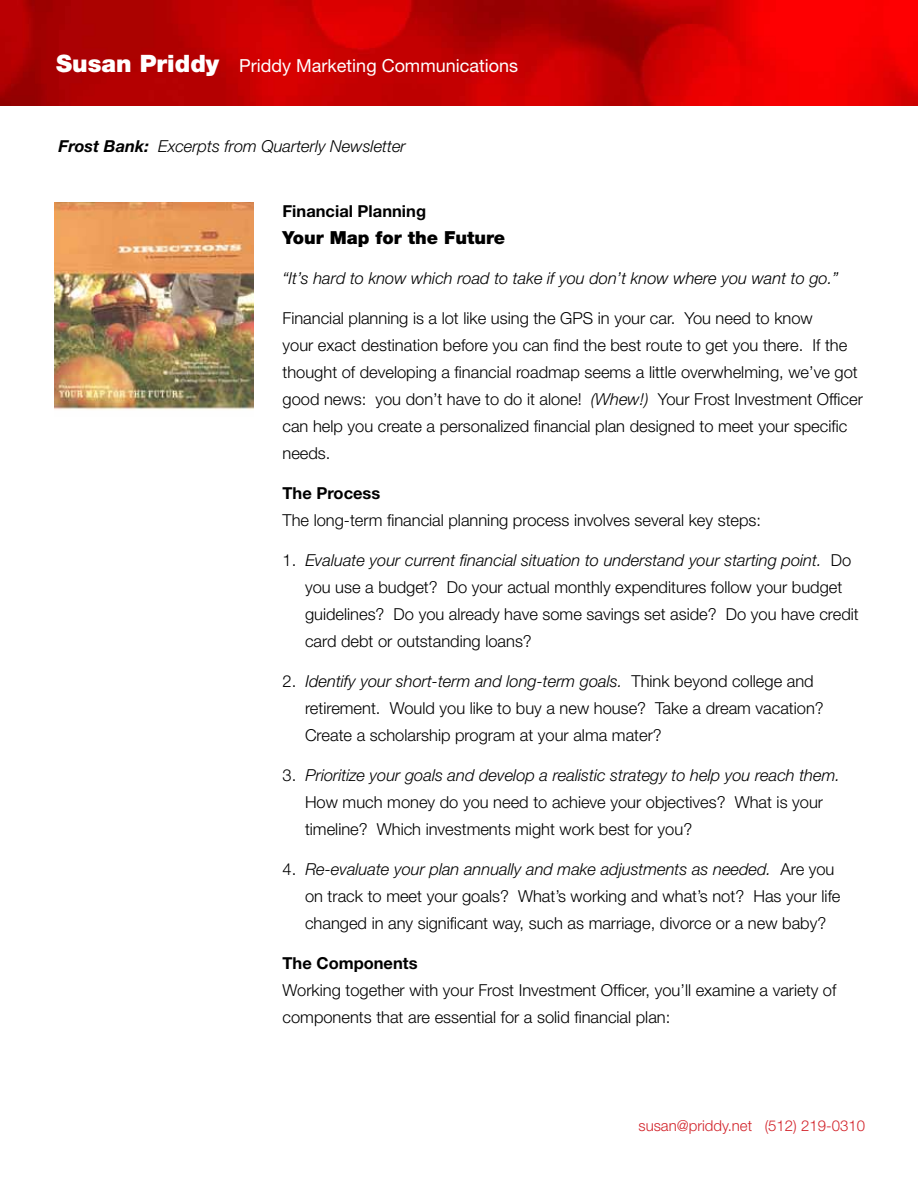
<style>
.page{position:relative;width:918px;height:1188px;background:#fff}
.page>*{position:absolute;margin:0;border:0;box-sizing:border-box;transform-origin:0 0}
.t1{font:18px "Helvetica Neue";color:#fff}
.t2{font:900 18px "Helvetica Neue";color:#000}
.t3{font:300 16.5px/27px "Helvetica Neue";color:#000}
.t4{font:italic 300 16.5px "Helvetica Neue";color:#000}
.t5{font:700 16.5px "Helvetica Neue";color:#000}
.t6{font:300 15px "Helvetica Neue";color:#d2232a}
.s1{font-weight:900;font-size:24px}
.s2{font-weight:700}
.s3{font-style:italic}
</style>
<div class="page">
<img style="left:0;top:0;width:918px;height:106px">
<img style="left:54px;top:202px;width:200px;height:208px">
<p class="t1" style="left:56px;top:55px;width:463px"><span class="s1">Susan Priddy</span> Priddy Marketing Communications</p>
<p class="t4" style="left:59px;top:136px;width:349px"><span class="s2">Frost Bank:</span> Excerpts from Quarterly Newsletter</p>
<p class="t5" style="left:283px;top:201px;width:145px">Financial Planning</p>
<p class="t2" style="left:283px;top:227px;width:224px">Your Map for the Future</p>
<p class="t4" style="left:283px;top:268px;width:557px">“It’s hard to know which road to take if you don’t know where you want to go.”</p>
<p class="t3" style="left:283px;top:304px;width:582px">Financial planning is a lot like using the GPS in your car. You need to know<br>your exact destination before you can find the best route to get you there. If the thought of developing a financial roadmap seems a little overwhelming, we’ve got good news: you don’t have to do it alone! <span class="s3">(Whew!)</span> Your Frost Investment Officer can help you create a personalized financial plan designed to meet your specific needs.</p>
<p class="t5" style="left:283px;top:483px;width:99px">The Process</p>
<p class="t3" style="left:283px;top:506px;width:480px">The long-term financial planning process involves several key steps:</p>
<p class="t3" style="left:305px;top:546px;width:555px;text-indent:-23px">1. <span class="s3">Evaluate your current financial situation to understand your starting point.</span> Do you use a budget? Do your actual monthly expenditures follow your budget guidelines? Do you already have some savings set aside? Do you have credit card debt or outstanding loans?</p>
<p class="t3" style="left:305px;top:667px;width:520px;text-indent:-23px">2. <span class="s3">Identify your short-term and long-term goals.</span> Think beyond college and retirement. Would you like to buy a new house? Take a dream vacation?<br>Create a scholarship program at your alma mater?</p>
<p class="t3" style="left:305px;top:761px;width:537px;text-indent:-23px">3. <span class="s3">Prioritize your goals and develop a realistic strategy to help you reach them.<br></span>How much money do you need to achieve your objectives? What is your timeline? Which investments might work best for you?</p>
<p class="t3" style="left:305px;top:855px;width:537px;text-indent:-23px">4. <span class="s3">Re-evaluate your plan annually and make adjustments as needed.</span> Are you on track to meet your goals? What’s working and what’s not? Has your life changed in any significant way, such as marriage, divorce or a new baby?</p>
<p class="t5" style="left:283px;top:952px;width:137px">The Components</p>
<p class="t3" style="left:283px;top:976px;width:555px">Working together with your Frost Investment Officer, you’ll examine a variety of components that are essential for a solid financial plan:</p>
<p class="t6" style="left:639px;top:1117px;width:228px">susan@priddy.net (512) 219-0310</p>
</div>
